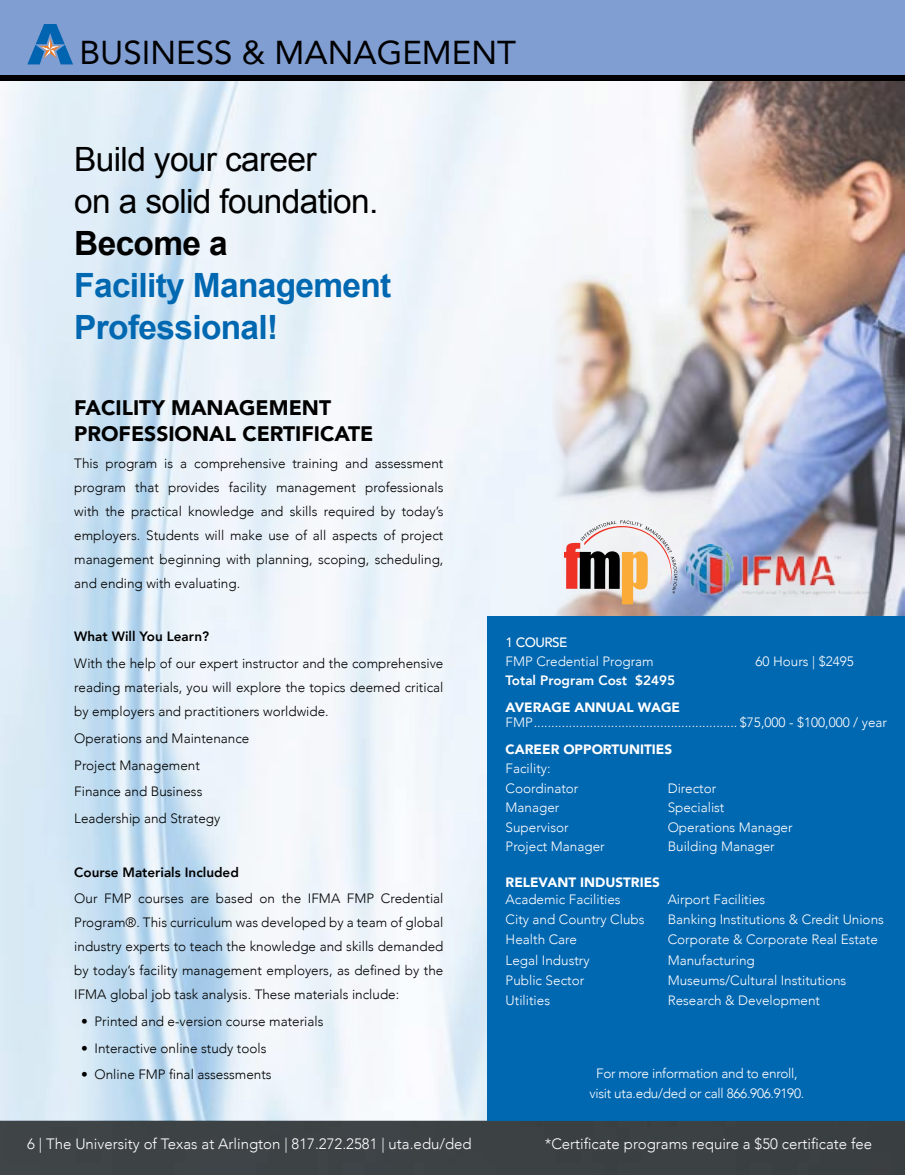
<style>
.page{position:relative;width:905px;height:1175px;background:#fff}
.page>*{position:absolute;margin:0;border:0;box-sizing:border-box;transform-origin:0 0}
.t1{font:33.45px/42px "Arial";letter-spacing:-.02em;color:#000}
.t2{font:700 33.45px/42px "Arial";letter-spacing:-.02em;color:#0067b1}
.t3{font:700 33.45px "Arial";letter-spacing:-.02em;color:#000}
.t4{font:33px "Avenir";color:#000}
.t5{font:900 21px/26.7px "Avenir";color:#000}
.t6{font:300 15px "Avenir";color:#fff}
.t7{font:300 13.5px/24px "Avenir";color:#000;text-align:justify}
.t8{font:300 13.5px/18.9px "Avenir";color:#fff}
.t9{font:300 13.5px/19.5px "Avenir";letter-spacing:-.02em;color:#fff;text-align:center}
.t10{font:900 13.5px "Avenir";color:#fff}
.t11{font:800 13.5px "Avenir";color:#000}
.t12{font:800 13.5px "Avenir";color:#fff}
.s1{font-weight:400}
.s2{font-weight:500}
</style>
<div class="page">
<div style="left:0;top:1120px;width:904px;height:54px;background:#3c4245"></div>
<hr style="left:904px;top:0;width:1px;height:76px;background:#809ed2">
<div style="left:0;top:0;width:904px;height:76px;background:#809ed2"></div>
<div style="left:0;top:76px;width:904px;height:5px;background:#000"></div>
<svg style="left:27px;top:24px;width:46px;height:40px"></svg>
<img style="left:0;top:81px;width:488px;height:1039px">
<div style="left:488px;top:616px;width:416px;height:504px;background:#0067b1"></div>
<img style="left:488px;top:81px;width:416px;height:535px">
<img style="left:686px;top:545px;width:183px;height:50px">
<svg style="left:564px;top:519px;width:113px;height:85px"></svg>
<h2 class="t4" style="left:79px;top:26px;width:438px">BUSINESS &amp; MANAGEMENT</h2>
<h1 class="t1" style="left:74px;top:139px;width:305px">Build your career<br>on a solid foundation.</h1>
<h1 class="t3" style="left:74px;top:221px;width:155px">Become a</h1>
<h1 class="t2" style="left:74px;top:265px;width:318px">Facility Management<br>Professional!</h1>
<h3 class="t5" style="left:74px;top:393px;width:301px">FACILITY MANAGEMENT<br>PROFESSIONAL CERTIFICATE</h3>
<p class="t7" style="left:74px;top:451px;width:371px">This program is a comprehensive training and assessment program that provides facility management professionals with the practical knowledge and skills required by today’s employers. Students will make use of all aspects of project management beginning with planning, scoping, scheduling, and ending with evaluating.</p>
<p class="t11" style="left:74px;top:626px;width:136px">What Will You Learn?</p>
<p class="t7" style="left:74px;top:651px;width:371px">With the help of our expert instructor and the comprehensive reading materials, you will explore the topics deemed critical by employers and practitioners worldwide.</p>
<p class="t7" style="left:74px;top:725px;width:177px;line-height:26.7px;text-align:left">Operations and Maintenance<br>Project Management<br>Finance and Business<br>Leadership and Strategy</p>
<p class="t11" style="left:74px;top:861px;width:166px">Course Materials Included</p>
<p class="t7" style="left:74px;top:886px;width:371px">Our FMP courses are based on the IFMA FMP Credential Program®. This curriculum was developed by a team of global industry experts to teach the knowledge and skills demanded by today’s facility management employers, as defined by the IFMA global job task analysis. These materials include:</p>
<p class="t7" style="left:81px;top:1009px;width:244px">• Printed and e-version course materials</p>
<p class="t7" style="left:81px;top:1036px;width:187px">• Interactive online study tools</p>
<p class="t7" style="left:81px;top:1062px;width:192px">• Online FMP final assessments</p>
<p class="t8" style="left:505px;top:633px;width:150px"><span class="s1">1</span> <span class="s2">COURSE<br></span>FMP Credential Program</p>
<p class="t8" style="left:755px;top:651px;width:100px">60 Hours | $2495</p>
<p class="t12" style="left:505px;top:669px;width:171px">Total Program Cost $2495</p>
<p class="t10" style="left:505px;top:695px;width:176px">AVERAGE ANNUAL WAGE</p>
<p class="t8" style="left:505px;top:712px;width:383px">FMP.......................................................... $75,000 - $100,000 / year</p>
<p class="t10" style="left:505px;top:737px;width:168px">CAREER OPPORTUNITIES</p>
<p class="t8" style="left:505px;top:759px;width:74px;line-height:19.5px">Facility:<br>Coordinator</p>
<p class="t8" style="left:667px;top:778px;width:50px">Director</p>
<p class="t8" style="left:505px;top:798px;width:55px">Manager</p>
<p class="t8" style="left:667px;top:798px;width:58px">Specialist</p>
<p class="t8" style="left:505px;top:817px;width:65px">Supervisor</p>
<p class="t8" style="left:667px;top:817px;width:126px">Operations Manager</p>
<p class="t8" style="left:505px;top:837px;width:101px">Project Manager</p>
<p class="t8" style="left:667px;top:837px;width:109px">Building Manager</p>
<p class="t10" style="left:505px;top:871px;width:156px">RELEVANT INDUSTRIES</p>
<p class="t8" style="left:505px;top:889px;width:116px">Academic Facilities</p>
<p class="t8" style="left:667px;top:889px;width:99px">Airport Facilities</p>
<p class="t8" style="left:505px;top:910px;width:140px">City and Country Clubs</p>
<p class="t8" style="left:667px;top:910px;width:218px">Banking Institutions &amp; Credit Unions</p>
<p class="t8" style="left:505px;top:930px;width:73px">Health Care</p>
<p class="t8" style="left:667px;top:930px;width:212px">Corporate &amp; Corporate Real Estate</p>
<p class="t8" style="left:505px;top:950px;width:86px">Legal Industry</p>
<p class="t8" style="left:667px;top:950px;width:89px">Manufacturing</p>
<p class="t8" style="left:505px;top:970px;width:80px">Public Sector</p>
<p class="t8" style="left:667px;top:970px;width:180px">Museums/Cultural Institutions</p>
<p class="t8" style="left:505px;top:991px;width:46px">Utilities</p>
<p class="t8" style="left:667px;top:991px;width:154px">Research &amp; Development</p>
<p class="t9" style="left:589px;top:1064px;width:216px">For more information and to enroll, visit uta.edu/ded or call 866.906.9190.</p>
<p class="t6" style="left:27px;top:1135px;width:446px">6 | The University of Texas at Arlington | 817.272.2581 | uta.edu/ded</p>
<p class="t6" style="left:544px;top:1135px;width:329px">*Certificate programs require a $50 certificate fee</p>
</div>
